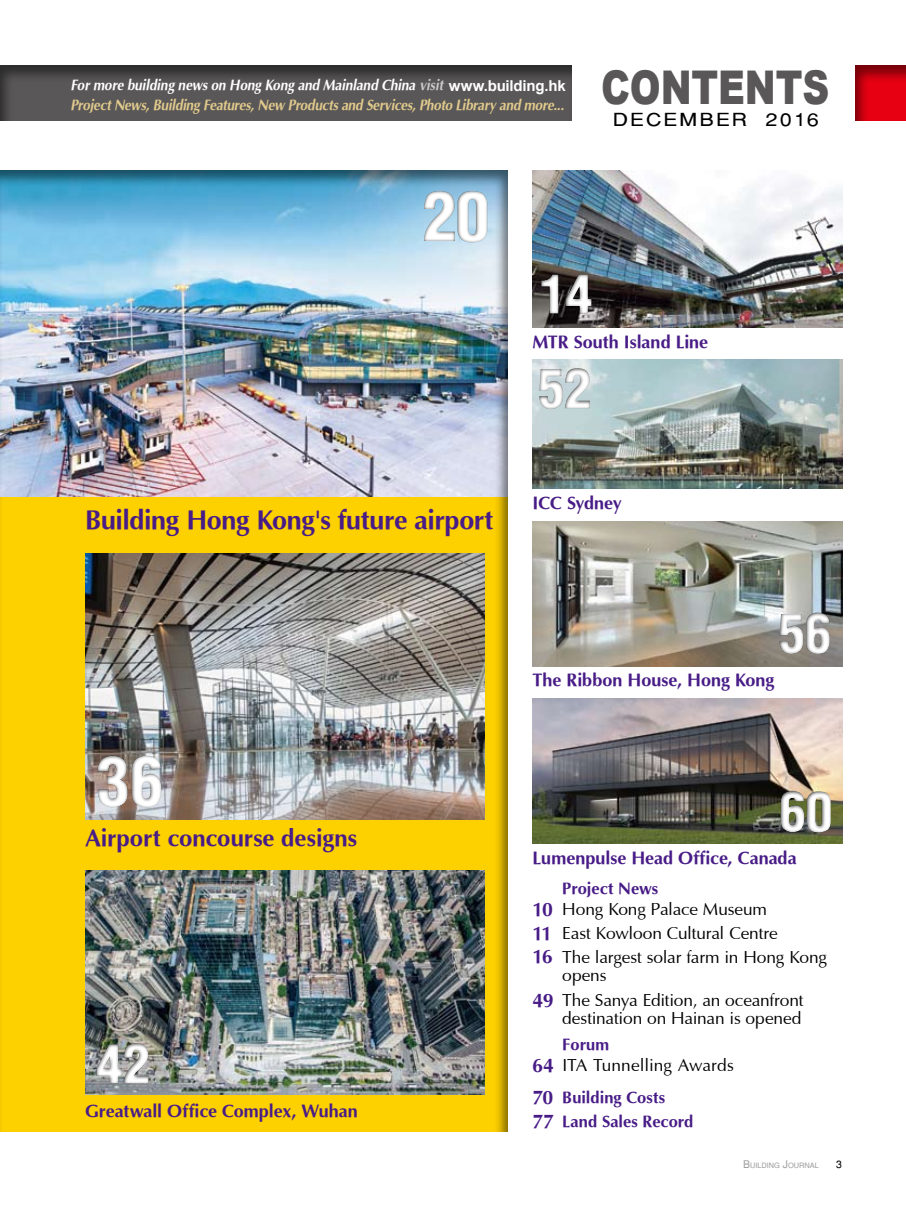
<style>
.page{position:relative;width:906px;height:1212px;background:#fff}
.page>*{position:absolute;margin:0;border:0;box-sizing:border-box;transform-origin:0 0}
.t1{font:75px "Helvetica Condensed Black Se";color:#fff}
.t2{font:60px "Helvetica Condensed Black Se";color:#fff}
.t3{font:900 46.5px "Arial";letter-spacing:-.005em;color:#595757;scale:.8 1}
.t4{font:700 27px "Optimum";letter-spacing:-.015em;color:#481c87}
.t5{font:700 24px "Optimum";letter-spacing:-.005em;color:#481c87}
.t6{font:700 18px "Optimum";color:#481c87}
.t7{font:18px "Helvetica";letter-spacing:.08em;color:#000;scale:1.2 1}
.t8{font:700 18px "Optimum";letter-spacing:-.02em;color:#481c87}
.t9{font:17.4px/23.7px "Optimum";letter-spacing:-.015em;color:#000}
.t10{font:17.4px "Optimum";letter-spacing:.005em;color:#000}
.t11{font:700 16.5px/23.7px "Optimum";color:#481c87}
.t12{font:italic 700 15px/20px "Optimum";letter-spacing:-.015em;color:#e1ca8d;scale:.9 1}
.t13{font:10.5px "Helvetica";color:#000}
.t14{font:7.35px "Helvetica";color:#9f9fa0}
.s1{color:#fff}
.s2{color:#c9c9ca}
.s3{font-family:"Arial";font-style:normal;color:#fff}
.s4{font-weight:700;font-size:19.5px;color:#481c87}
.s5{font-size:19.5px}
.s6{font-size:10.5px}
</style>
<div class="page">
<div style="left:0;top:169px;width:509px;height:964px;background:#000;opacity:.5"></div>
<img style="left:532px;top:170px;width:310px;height:157px">
<img style="left:532px;top:522px;width:310px;height:144px">
<img style="left:532px;top:699px;width:310px;height:144px">
<div style="left:0;top:65px;width:573px;height:58px;background:#000;opacity:.5"></div>
<div style="left:854px;top:65px;width:52px;height:58px;background:#000;opacity:.5"></div>
<div style="left:533px;top:253px;width:105px;height:75px;background:#000;opacity:.8"></div>
<div style="left:772px;top:593px;width:105px;height:74px;background:#000;opacity:.8"></div>
<div style="left:773px;top:771px;width:105px;height:75px;background:#000;opacity:.8"></div>
<div style="left:89px;top:731px;width:130px;height:94px;background:#000;opacity:.8"></div>
<div style="left:415px;top:165px;width:130px;height:95px;background:#000;opacity:.8"></div>
<div style="left:91px;top:1023px;width:104px;height:75px;background:#000;opacity:.8"></div>
<img style="left:532px;top:359px;width:310px;height:130px">
<div style="left:532px;top:348px;width:104px;height:75px;background:#000;opacity:.8"></div>
<p class="t12" style="left:70px;top:75px;width:552px"><span class="s1">For more building news on Hong Kong and Mainland China</span> <span class="s2">visit</span> <span class="s3">www.building.hk<br></span>Project News, Building Features, New Products and Services, Photo Library and more...</p>
<h3 class="t3" style="left:601px;top:53px;width:287px">CONTENTS</h3>
<p class="t7" style="left:612px;top:109px;width:173px">DECEMBER 2016</p>
<h1 class="t1" style="left:423px;top:186px;width:68px">20</h1>
<h2 class="t2" style="left:540px;top:269px;width:54px">14</h2>
<p class="t6" style="left:532px;top:331px;width:177px">MTR South Island Line</p>
<h3 class="t4" style="left:85px;top:503px;width:410px">Building Hong Kong's future airport</h3>
<h1 class="t1" style="left:97px;top:751px;width:68px">36</h1>
<h3 class="t5" style="left:85px;top:823px;width:274px">Airport concourse designs</h3>
<h2 class="t2" style="left:97px;top:1039px;width:54px">42</h2>
<p class="t6" style="left:85px;top:1099px;width:274px">Greatwall Office Complex, Wuhan</p>
<h2 class="t2" style="left:538px;top:364px;width:54px">52</h2>
<p class="t8" style="left:532px;top:491px;width:91px">ICC Sydney</p>
<h2 class="t2" style="left:778px;top:609px;width:54px">56</h2>
<p class="t6" style="left:532px;top:669px;width:243px">The Ribbon House, Hong Kong</p>
<h2 class="t2" style="left:779px;top:787px;width:54px">60</h2>
<p class="t6" style="left:532px;top:846px;width:266px">Lumenpulse Head Office, Canada</p>
<p class="t11" style="left:562px;top:876px;width:98px">Project News</p>
<p class="t9" style="left:532px;top:897px;width:296px"><span class="s4">10</span> Hong Kong Palace Museum<br><span class="s4">11</span> East Kowloon Cultural Centre<br><span class="s4">16</span> The largest solar farm in Hong Kong</p>
<p class="t9" style="left:532px;top:963px;width:273px;line-height:24.8px;text-indent:30px">opens<br><span class="s4">49</span> The Sanya Edition, an oceanfront</p>
<p class="t9" style="left:562px;top:1007px;width:241px">destination on Hainan is opened</p>
<p class="t11" style="left:562px;top:1032px;width:48px">Forum</p>
<p class="t10" style="left:532px;top:1055px;width:203px"><span class="s4">64</span> ITA Tunnelling Awards</p>
<p class="t11" style="left:532px;top:1085px;width:162px"><span class="s5">70</span> Building Costs<br><span class="s5">77</span> Land Sales Record</p>
<p class="t14" style="left:743px;top:1161px;width:77px"><span class="s6">B</span>UILDING <span class="s6">J</span>OURNAL</p>
<p class="t13" style="left:836px;top:1158px;width:7px">3</p>
</div>
